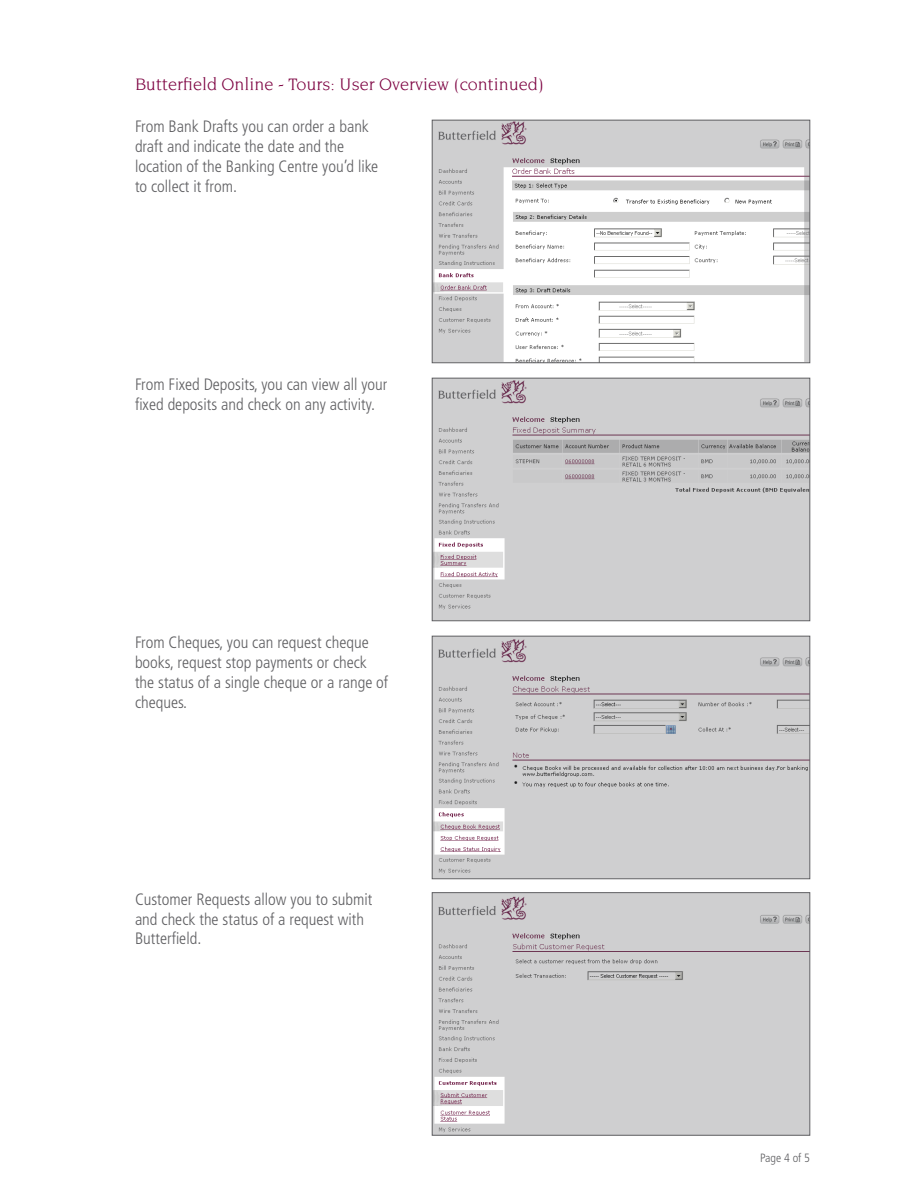
<style>
.page{position:relative;width:918px;height:1188px;background:#fff}
.page>*{position:absolute;margin:0;border:0;box-sizing:border-box;transform-origin:0 0}
.t1{font:18px "Novarese";color:#7c0040}
.t2{font:300 condensed 16.5px/19.8px "Frutiger";color:#5f5f62}
.t3{font:300 condensed 12px "Frutiger";color:#5f5f62}
</style>
<div class="page">
<svg style="left:432px;top:120px;width:378px;height:243px"></svg>
<svg style="left:432px;top:893px;width:378px;height:242px;background:#cccccd"></svg>
<svg style="left:432px;top:378px;width:378px;height:243px;background:#c9c9ca"></svg>
<svg style="left:432px;top:636px;width:378px;height:243px;background:#cac9cb"></svg>
<p class="t1" style="left:135px;top:75px;width:410px">Butterfield Online - Tours: User Overview (continued)</p>
<p class="t2" style="left:135px;top:117px;width:245px">From Bank Drafts you can order a bank draft and indicate the date and the location of the Banking Centre you’d like to collect it from.</p>
<p class="t2" style="left:135px;top:375px;width:254px">From Fixed Deposits, you can view all your fixed deposits and check on any activity.</p>
<p class="t2" style="left:135px;top:633px;width:255px">From Cheques, you can request cheque books, request stop payments or check the status of a single cheque or a range of cheques.</p>
<p class="t2" style="left:135px;top:889px;width:239px">Customer Requests allow you to submit and check the status of a request with<br>Butterfield.</p>
<p class="t3" style="left:760px;top:1151px;width:51px">Page 4 of 5</p>
</div>
